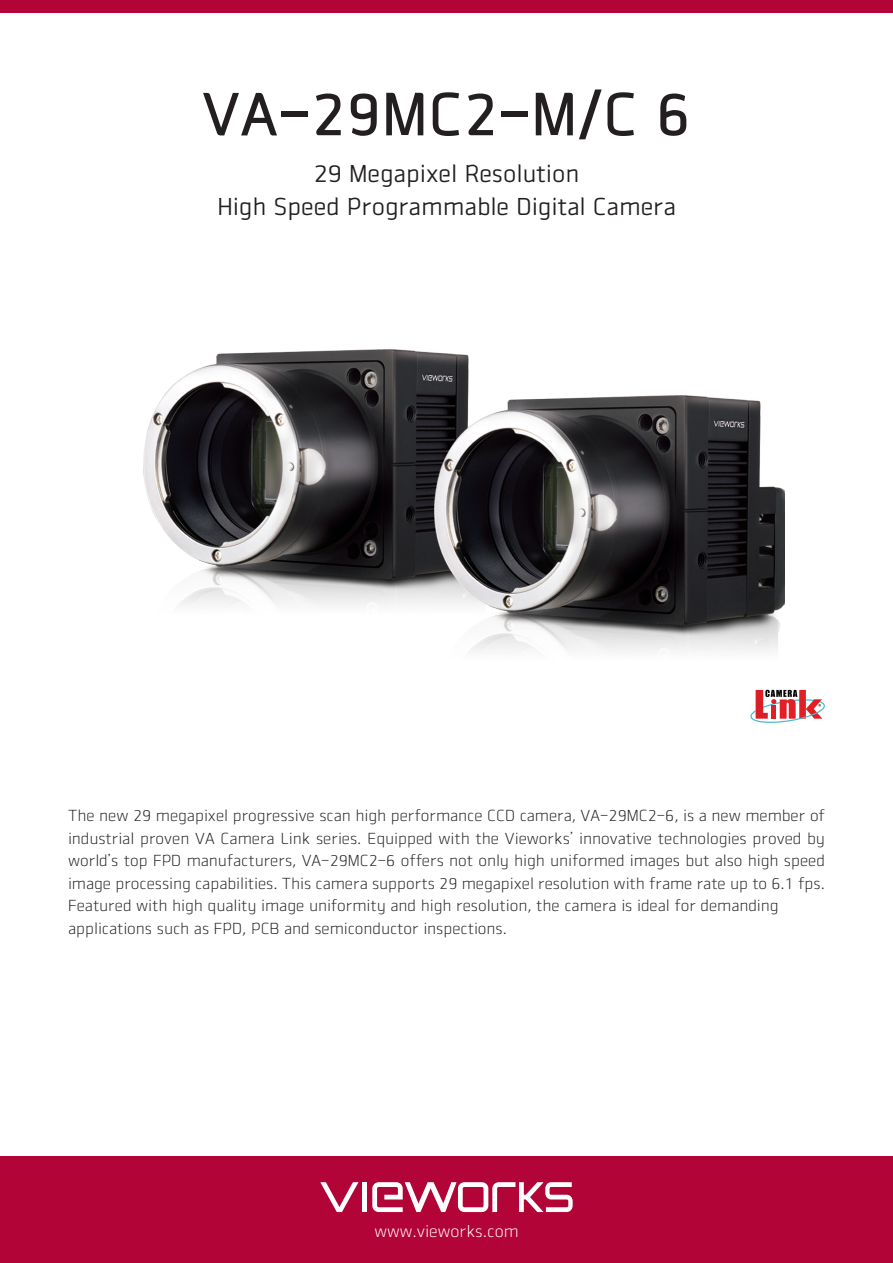
<style>
.page{position:relative;width:893px;height:1263px;background:#fff}
.page>*{position:absolute;margin:0;border:0;box-sizing:border-box;transform-origin:0 0}
.t1{font:60px "Vieworks B";color:#231f20}
.t2{font:24px/33px "Vieworks M";color:#231f20;text-align:center}
.t3{font:16.5px "Vieworks L";color:#fff}
.t4{font:15.75px/22.5px "Vieworks L";color:#231f20}
</style>
<div class="page">
<div style="left:0;top:1157px;width:893px;height:106px;background:#b30437"></div>
<div style="left:0;top:0;width:893px;height:13px;background:#b30437"></div>
<svg style="left:320px;top:1182px;width:38px;height:30px"></svg>
<div style="left:362px;top:1182px;width:5px;height:30px;background:#fff"></div>
<svg style="left:372px;top:1182px;width:201px;height:30px"></svg>
<svg style="left:750px;top:690px;width:75px;height:33px"></svg>
<img style="left:143px;top:349px;width:326px;height:256px">
<img style="left:434px;top:365px;width:350px;height:341px">
<h1 class="t1" style="left:202px;top:79px;width:491px">VA-29MC2-M/C 6</h1>
<h2 class="t2" style="left:217px;top:157px;width:460px">29 Megapixel Resolution<br>High Speed Programmable Digital Camera</h2>
<p class="t4" style="left:68px;top:804px;width:758px">The new 29 megapixel progressive scan high performance CCD camera, VA-29MC2-6, is a new member of industrial proven VA Camera Link series. Equipped with the Vieworks’ innovative technologies proved by world’s top FPD manufacturers, VA-29MC2-6 offers not only high uniformed images but also high speed image processing capabilities. This camera supports 29 megapixel resolution with frame rate up to 6.1 fps.<br>Featured with high quality image uniformity and high resolution, the camera is ideal for demanding applications such as FPD, PCB and semiconductor inspections.</p>
<p class="t3" style="left:374px;top:1221px;width:146px">www.vieworks.com</p>
</div>
